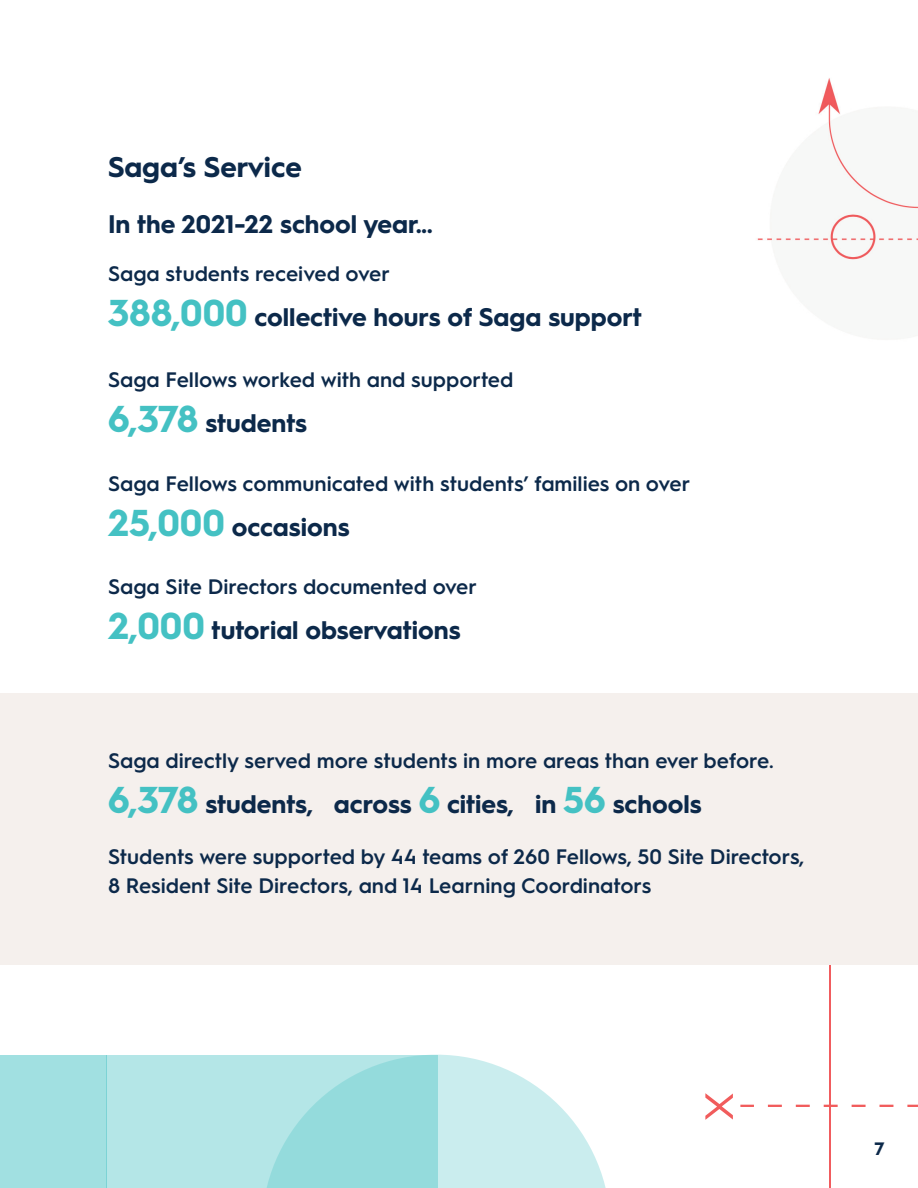
<style>
.page{position:relative;width:918px;height:1188px;background:#fff}
.page>*{position:absolute;margin:0;border:0;box-sizing:border-box;transform-origin:0 0}
.t1{font:700 28.5px "Hurme Geometric Sans 1";color:#0c294a}
.t2{font:700 25.5px "Hurme Geometric Sans 1";color:#0c294a}
.t3{font:600 21px "Hurme Geometric Sans 1";color:#0c294a}
.t4{font:700 18px "Hurme Geometric Sans 1";color:#0c294a}
.s1{font-size:37.5px;color:#44c1c3}
</style>
<div class="page">
<hr style="left:830px;top:952px;width:1px;height:236px;background:#f15c5e">
<img style="left:757px;top:78px;width:161px;height:258px">
<div style="left:0;top:693px;width:918px;height:271px;background:#f5f0ed"></div>
<div style="left:106px;top:1055px;width:332px;height:133px;background:#b4e6e7"></div>
<svg style="left:267px;top:1055px;width:339px;height:133px"></svg>
<div style="left:0;top:1055px;width:106px;height:133px;background:#a1e0e1"></div>
<svg style="left:907px;top:1105px;width:11px;height:2px"></svg>
<svg style="left:880px;top:1105px;width:13px;height:2px"></svg>
<svg style="left:852px;top:1105px;width:14px;height:2px"></svg>
<svg style="left:824px;top:1105px;width:14px;height:2px"></svg>
<svg style="left:796px;top:1105px;width:14px;height:2px"></svg>
<svg style="left:768px;top:1105px;width:14px;height:2px"></svg>
<svg style="left:740px;top:1105px;width:14px;height:2px"></svg>
<svg style="left:705px;top:1093px;width:28px;height:27px"></svg>
<p class="t1" style="left:108px;top:148px;width:195px">Saga’s Service</p>
<p class="t2" style="left:108px;top:206px;width:326px">In the 2021-22 school year...</p>
<p class="t3" style="left:108px;top:259px;width:283px">Saga students received over</p>
<p class="t2" style="left:108px;top:299px;width:536px"><span class="s1">388,000</span> collective hours of Saga support</p>
<p class="t3" style="left:108px;top:365px;width:407px">Saga Fellows worked with and supported</p>
<p class="t2" style="left:108px;top:406px;width:201px"><span class="s1">6,378</span> students</p>
<p class="t3" style="left:108px;top:469px;width:584px">Saga Fellows communicated with students’ families on over</p>
<p class="t2" style="left:108px;top:509px;width:243px"><span class="s1">25,000</span> occasions</p>
<p class="t3" style="left:108px;top:572px;width:371px">Saga Site Directors documented over</p>
<p class="t2" style="left:108px;top:613px;width:354px"><span class="s1">2,000</span> tutorial observations</p>
<p class="t3" style="left:108px;top:746px;width:667px">Saga directly served more students in more areas than ever before.</p>
<p class="t2" style="left:108px;top:787px;width:595px"><span class="s1">6,378</span> students, across <span class="s1">6</span> cities, in <span class="s1">56</span> schools</p>
<p class="t3" style="left:108px;top:842px;width:698px">Students were supported by 44 teams of 260 Fellows, 50 Site Directors,</p>
<p class="t3" style="left:108px;top:871px;width:545px">8 Resident Site Directors, and 14 Learning Coordinators</p>
<p class="t4" style="left:874px;top:1136px;width:11px">7</p>
</div>
